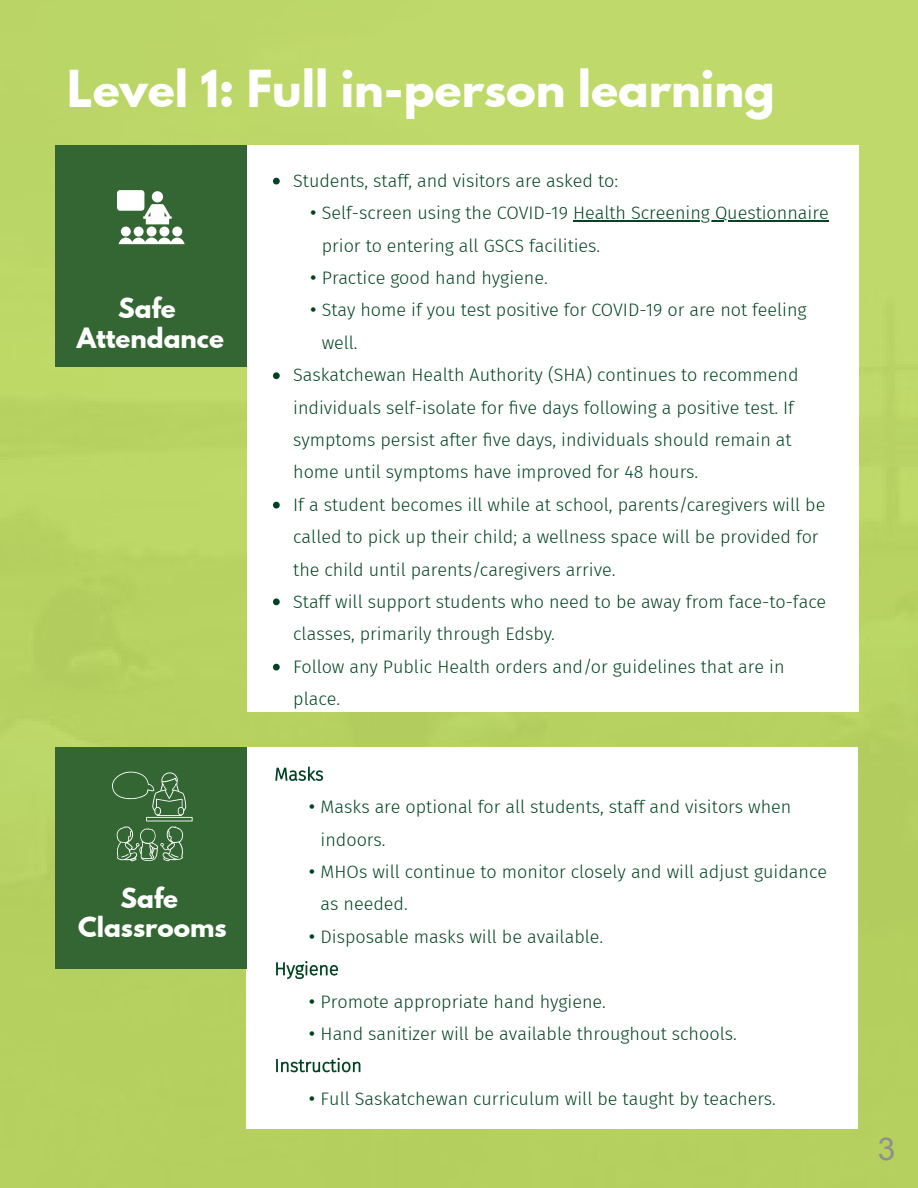
<style>
.page{position:relative;width:918px;height:1188px;background:#b8d364}
.page>*{position:absolute;margin:0;border:0;box-sizing:border-box;transform-origin:0 0}
.t1{font:700 45px "League Spartan";color:#fff}
.t2{font:31.5px "Arial";color:#8f8f8f}
.t3{font:700 24.75px/29.2px "League Spartan";color:#fff;text-align:center}
.t4{font:300 18px/32.7px "Fira Sans";color:#004322}
.s1{font-family:"Arial";font-weight:400}
</style>
<div class="page">
<div style="left:247px;top:145px;width:612px;height:567px;background:#fff"></div>
<svg style="left:273px;top:178px;width:7px;height:6px"></svg>
<hr style="left:573px;top:220px;width:256px;height:2px;background:#004322">
<svg style="left:273px;top:372px;width:7px;height:7px"></svg>
<svg style="left:273px;top:502px;width:7px;height:6px"></svg>
<svg style="left:273px;top:598px;width:7px;height:7px"></svg>
<svg style="left:273px;top:664px;width:7px;height:6px"></svg>
<div style="left:55px;top:145px;width:192px;height:222px;background:#363"></div>
<svg style="left:117px;top:190px;width:67px;height:54px"></svg>
<div style="left:246px;top:747px;width:612px;height:381px;background:#fff"></div>
<svg style="left:275px;top:767px;width:48px;height:14px"></svg>
<svg style="left:276px;top:961px;width:62px;height:18px"></svg>
<svg style="left:276px;top:1058px;width:84px;height:14px"></svg>
<div style="left:55px;top:747px;width:192px;height:222px;background:#363"></div>
<svg style="left:112px;top:771px;width:81px;height:90px"></svg>
<h1 class="t1" style="left:67px;top:53px;width:709px">Level 1: Full in-person learning</h1>
<h3 class="t3" style="left:77px;top:294px;width:149px">Safe<br>Attendance</h3>
<h3 class="t3" style="left:78px;top:883px;width:150px">Safe<br>Classrooms</h3>
<p class="t4" style="left:293px;top:164px;width:326px">Students, staff, and visitors are asked to:</p>
<p class="t4" style="left:322px;top:197px;width:509px;text-indent:-12px"><span class="s1">•</span> Self-screen using the COVID-19 Health Screening Questionnaire prior to entering all GSCS facilities.</p>
<p class="t4" style="left:310px;top:261px;width:239px"><span class="s1">•</span> Practice good hand hygiene.</p>
<p class="t4" style="left:310px;top:294px;width:498px"><span class="s1">•</span> Stay home if you test positive for COVID-19 or are not feeling</p>
<p class="t4" style="left:322px;top:326px;width:37px">well.</p>
<p class="t4" style="left:293px;top:359px;width:507px">Saskatchewan Health Authority (SHA) continues to recommend</p>
<p class="t4" style="left:293px;top:391px;width:502px">individuals self-isolate for five days following a positive test. If</p>
<p class="t4" style="left:293px;top:423px;width:500px">symptoms persist after five days, individuals should remain at</p>
<p class="t4" style="left:293px;top:456px;width:407px">home until symptoms have improved for 48 hours.</p>
<p class="t4" style="left:293px;top:488px;width:534px">If a student becomes ill while at school, parents/caregivers will be</p>
<p class="t4" style="left:293px;top:521px;width:527px">called to pick up their child; a wellness space will be provided for</p>
<p class="t4" style="left:293px;top:553px;width:324px">the child until parents/caregivers arrive.</p>
<p class="t4" style="left:293px;top:585px;width:535px">Staff will support students who need to be away from face-to-face</p>
<p class="t4" style="left:293px;top:618px;width:263px">classes, primarily through Edsby.</p>
<p class="t4" style="left:293px;top:650px;width:493px">Follow any Public Health orders and/or guidelines that are in</p>
<p class="t4" style="left:293px;top:683px;width:48px">place.</p>
<p class="t4" style="left:321px;top:791px;width:472px;text-indent:-12px"><span class="s1">•</span> Masks are optional for all students, staff and visitors when indoors.</p>
<p class="t4" style="left:321px;top:855px;width:508px;text-indent:-12px"><span class="s1">•</span> MHOs will continue to monitor closely and will adjust guidance as needed.</p>
<p class="t4" style="left:309px;top:920px;width:296px"><span class="s1">•</span> Disposable masks will be available.</p>
<p class="t4" style="left:309px;top:985px;width:299px"><span class="s1">•</span> Promote appropriate hand hygiene.</p>
<p class="t4" style="left:309px;top:1017px;width:429px"><span class="s1">•</span> Hand sanitizer will be available throughout schools.</p>
<p class="t4" style="left:309px;top:1082px;width:469px"><span class="s1">•</span> Full Saskatchewan curriculum will be taught by teachers.</p>
<h2 class="t2" style="left:878px;top:1131px;width:19px">3</h2>
</div>
